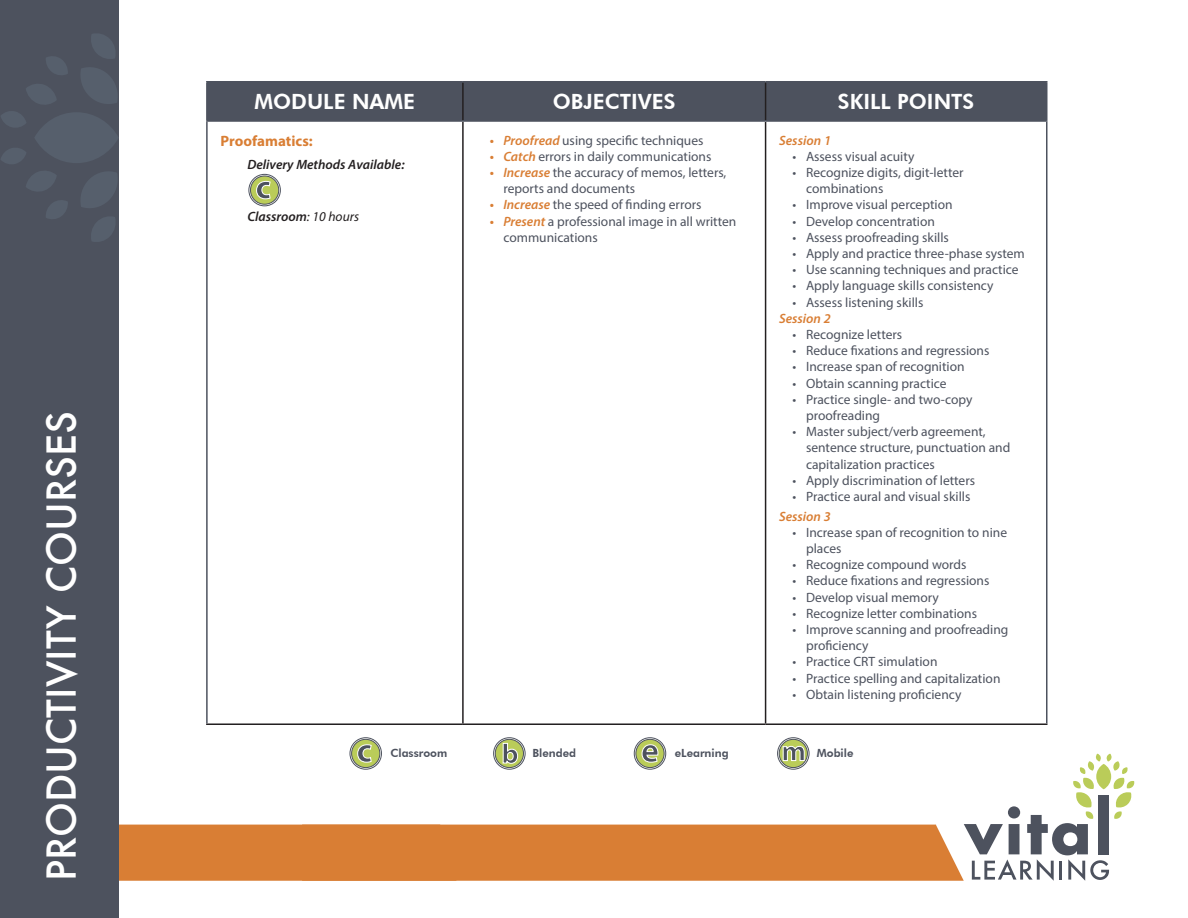
<style>
.page{position:relative;width:1188px;height:918px;background:#fff}
.page>*{position:absolute;margin:0;border:0;box-sizing:border-box;transform-origin:0 0}
.t1{font:500 39px "Futura";color:#fff}
.t2{font:800 21px "Futura BT";color:#fff}
.list{font:700 15px "Myriad Pro";color:#d97e34}
.t3{font:13.5px/16.2px "Myriad Pro";color:#4d525e}
.list-2{font:italic 600 13.5px "Myriad Pro";color:#231f20}
.Body{font:italic 600 13.5px "Myriad Pro";color:#d97e34}
.t4{font:800 11.25px "Futura BT";color:#4d525e}
.s1{font-weight:600;font-style:italic;color:#d97e34}
.s2{font-weight:400}
</style>
<div class="page">
<div style="left:208px;top:82px;width:838px;height:38px;background:#4d525e"></div>
<hr style="left:462px;top:82px;width:2px;height:38px;background:#231f20">
<hr style="left:765px;top:82px;width:1px;height:38px;background:#231f20">
<hr style="left:462px;top:122px;width:2px;height:601px;background:#231f20">
<hr style="left:765px;top:122px;width:1px;height:601px;background:#231f20">
<hr style="left:206px;top:723px;width:257px;height:2px;background:#231f20">
<hr style="left:463px;top:723px;width:303px;height:2px;background:#231f20">
<hr style="left:766px;top:723px;width:281px;height:2px;background:#231f20">
<hr style="left:206px;top:122px;width:2px;height:601px;background:#4d525e">
<hr style="left:1046px;top:122px;width:2px;height:601px;background:#4d525e">
<hr style="left:206px;top:81px;width:257px;height:1px;background:#4d525e">
<hr style="left:206px;top:82px;width:2px;height:38px;background:#4d525e">
<hr style="left:463px;top:81px;width:303px;height:1px;background:#4d525e">
<hr style="left:766px;top:81px;width:281px;height:1px;background:#4d525e">
<hr style="left:1046px;top:82px;width:2px;height:38px;background:#4d525e">
<hr style="left:206px;top:120px;width:257px;height:2px;background:#4d525e">
<hr style="left:463px;top:120px;width:303px;height:2px;background:#4d525e">
<hr style="left:766px;top:120px;width:281px;height:2px;background:#4d525e">
<div style="left:0;top:0;width:119px;height:918px;background:#4d525e"></div>
<div style="left:34px;top:112px;width:85px;height:51px;background:#565f6c;border-radius:50%"></div>
<svg style="left:81px;top:172px;width:36px;height:70px"></svg>
<svg style="left:1px;top:147px;width:56px;height:44px"></svg>
<svg style="left:46px;top:200px;width:22px;height:19px"></svg>
<svg style="left:81px;top:34px;width:36px;height:70px"></svg>
<svg style="left:1px;top:84px;width:56px;height:45px"></svg>
<svg style="left:46px;top:56px;width:22px;height:19px"></svg>
<svg style="left:350px;top:738px;width:31px;height:31px"></svg>
<div style="left:350px;top:737px;width:32px;height:33px;border:1px solid #4d525e;border-radius:50%"></div>
<svg style="left:352px;top:739px;width:28px;height:29px"></svg>
<div style="left:351px;top:739px;width:29px;height:29px;border:1px solid #4d525e;border-radius:50%"></div>
<svg style="left:634px;top:738px;width:32px;height:31px"></svg>
<div style="left:634px;top:737px;width:32px;height:33px;border:1px solid #4d525e;border-radius:50%"></div>
<svg style="left:636px;top:739px;width:28px;height:29px"></svg>
<div style="left:636px;top:739px;width:28px;height:29px;border:1px solid #4d525e;border-radius:50%"></div>
<svg style="left:494px;top:738px;width:31px;height:31px"></svg>
<div style="left:493px;top:737px;width:33px;height:33px;border:1px solid #4d525e;border-radius:50%"></div>
<svg style="left:495px;top:739px;width:28px;height:29px"></svg>
<div style="left:495px;top:739px;width:29px;height:29px;border:1px solid #4d525e;border-radius:50%"></div>
<svg style="left:778px;top:738px;width:31px;height:31px"></svg>
<div style="left:777px;top:737px;width:33px;height:33px;border:1px solid #4d525e;border-radius:50%"></div>
<svg style="left:779px;top:739px;width:28px;height:29px"></svg>
<div style="left:779px;top:739px;width:29px;height:29px;border:1px solid #4d525e;border-radius:50%"></div>
<svg style="left:119px;top:743px;width:1016px;height:138px"></svg>
<svg style="left:249px;top:174px;width:31px;height:32px"></svg>
<div style="left:248px;top:174px;width:33px;height:32px;border:1px solid #4d525e;border-radius:50%"></div>
<div style="left:251px;top:176px;width:28px;height:28px;background:#bacc59;border-radius:50%"></div>
<div style="left:250px;top:176px;width:29px;height:28px;border:1px solid #4d525e;border-radius:50%"></div>
<svg style="left:256px;top:181px;width:14px;height:18px"></svg>
<p class="t1" style="left:34px;top:881px;width:471px;rotate:-90deg">PRODUCTIVITY COURSES</p>
<p class="t2" style="left:255px;top:89px;width:162px">MODULE NAME</p>
<p class="t2" style="left:553px;top:89px;width:124px">OBJECTIVES</p>
<p class="t2" style="left:838px;top:89px;width:138px">SKILL POINTS</p>
<p class="list" style="left:220px;top:131px;width:94px">Proofamatics:</p>
<p class="list-2" style="left:247px;top:156px;width:159px">Delivery Methods Available:</p>
<p class="t3" style="left:490px;top:132px;width:215px"><span class="s1">• Proofread</span> using specific techniques</p>
<p class="t3" style="left:490px;top:148px;width:223px"><span class="s1">• Catch</span> errors in daily communications</p>
<p class="t3" style="left:503px;top:164px;width:225px;text-indent:-14px"><span class="s1">• Increase</span> the accuracy of memos, letters, reports and documents</p>
<p class="t3" style="left:490px;top:197px;width:213px"><span class="s1">• Increase</span> the speed of finding errors</p>
<p class="t3" style="left:503px;top:213px;width:235px;text-indent:-14px"><span class="s1">• Present</span> a professional image in all written communications</p>
<p class="Body" style="left:779px;top:132px;width:54px">Session 1</p>
<p class="t3" style="left:793px;top:148px;width:123px">• Assess visual acuity</p>
<p class="t3" style="left:806px;top:164px;width:159px;text-indent:-14px">• Recognize digits, digit-letter combinations</p>
<p class="t3" style="left:793px;top:197px;width:162px">• Improve visual perception</p>
<p class="t3" style="left:793px;top:213px;width:144px">• Develop concentration</p>
<p class="t3" style="left:793px;top:229px;width:158px">• Assess proofreading skills</p>
<p class="t3" style="left:793px;top:245px;width:234px">• Apply and practice three-phase system</p>
<p class="t3" style="left:793px;top:261px;width:228px">• Use scanning techniques and practice</p>
<p class="t3" style="left:793px;top:278px;width:202px">• Apply language skills consistency</p>
<p class="t3" style="left:793px;top:294px;width:132px">• Assess listening skills</p>
<p class="Body" style="left:779px;top:310px;width:53px">Session 2</p>
<p class="t3" style="left:793px;top:326px;width:111px">• Recognize letters</p>
<p class="t3" style="left:793px;top:342px;width:198px">• Reduce fixations and regressions</p>
<p class="t3" style="left:793px;top:359px;width:174px">• Increase span of recognition</p>
<p class="t3" style="left:793px;top:375px;width:156px">• Obtain scanning practice</p>
<p class="t3" style="left:806px;top:391px;width:168px;text-indent:-14px">• Practice single- and two-copy proofreading</p>
<p class="t3" style="left:806px;top:423px;width:206px;text-indent:-14px">• Master subject/verb agreement, sentence structure, punctuation and capitalization practices</p>
<p class="t3" style="left:793px;top:472px;width:184px">• Apply discrimination of letters</p>
<p class="t3" style="left:793px;top:488px;width:179px">• Practice aural and visual skills</p>
<p class="Body" style="left:779px;top:507px;width:53px">Session 3</p>
<p class="t3" style="left:806px;top:524px;width:203px;text-indent:-14px">• Increase span of recognition to nine places</p>
<p class="t3" style="left:793px;top:556px;width:175px">• Recognize compound words</p>
<p class="t3" style="left:793px;top:573px;width:198px">• Reduce fixations and regressions</p>
<p class="t3" style="left:793px;top:589px;width:148px">• Develop visual memory</p>
<p class="t3" style="left:793px;top:605px;width:186px">• Recognize letter combinations</p>
<p class="t3" style="left:806px;top:621px;width:204px;text-indent:-14px">• Improve scanning and proofreading proficiency</p>
<p class="t3" style="left:793px;top:654px;width:146px">• Practice CRT simulation</p>
<p class="t3" style="left:793px;top:670px;width:209px">• Practice spelling and capitalization</p>
<p class="t3" style="left:793px;top:686px;width:170px">• Obtain listening proficiency</p>
<p class="list-2" style="left:247px;top:208px;width:113px">Classroom<span class="s2">: 10 hours</span></p>
<p class="t4" style="left:390px;top:747px;width:58px">Classroom</p>
<p class="t4" style="left:533px;top:747px;width:45px">Blended</p>
<p class="t4" style="left:675px;top:747px;width:55px">eLearning</p>
<p class="t4" style="left:817px;top:747px;width:38px">Mobile</p>
</div>
